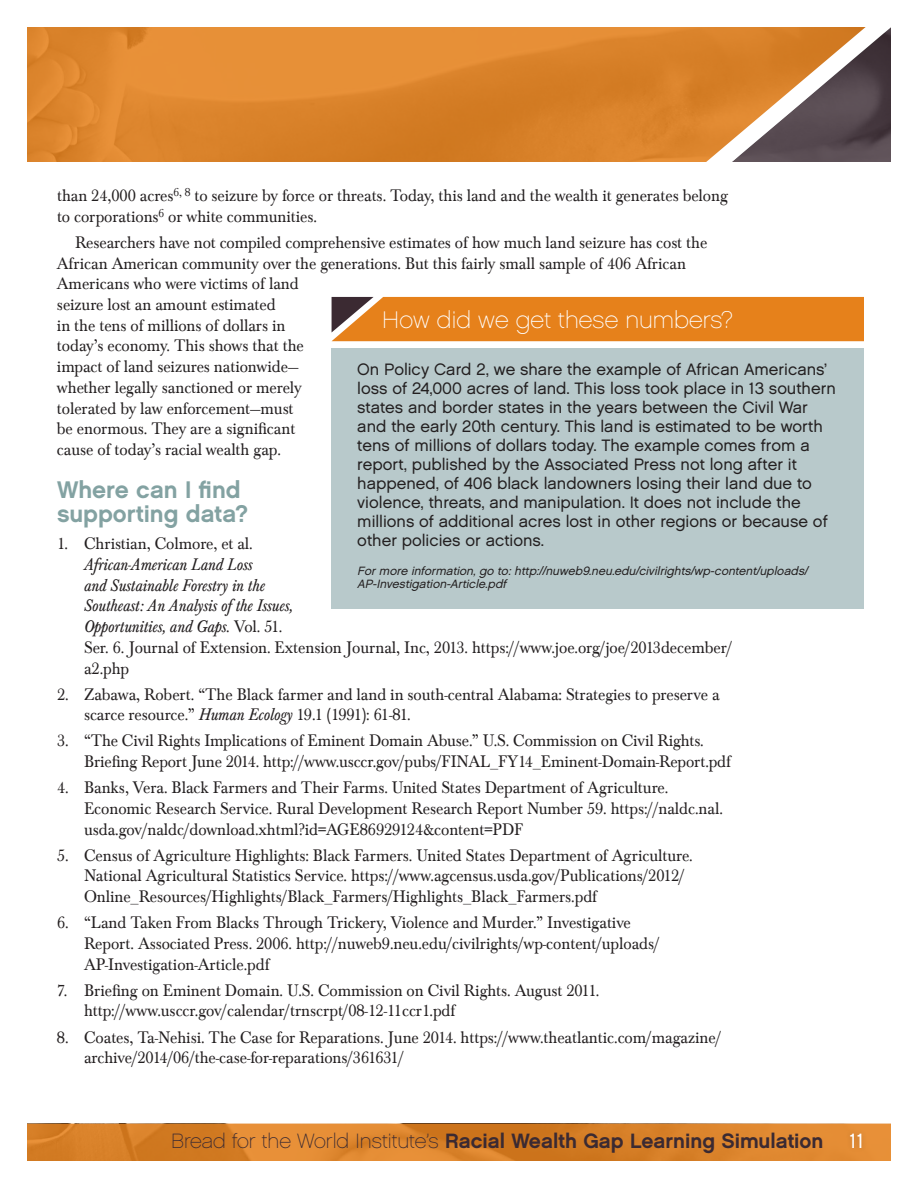
<style>
.page{position:relative;width:918px;height:1188px;background:#fff}
.page>*{position:absolute;margin:0;border:0;box-sizing:border-box;transform-origin:0 0}
.t1{font:24px/24px "Chalet New York Nineteen Sixty";color:#83a2a2}
.t2{font:24px "Chalet Paris Nineteen Sixty";letter-spacing:.005em;color:#fff}
.t3{font:20.7px "Chalet New York Nineteen Sixty";color:#3b2a32}
.t4{font:20.7px "Chalet London Nineteen Sixty";color:#fff;scale:.96 1}
.t5{font:17.25px/20.7px "Baskerville Com";letter-spacing:-.005em;color:#231f20;scale:.95 1}
.t6{font:italic 17.25px/20.7px "Baskerville Com";letter-spacing:-.005em;color:#231f20;scale:.95 1}
.t7{font:16.5px/18.9px "Chalet London Nineteen Sixty";color:#231f20}
.t8{font:italic 12px/13.5px "Chalet London Nineteen Sixty";color:#231f20}
.s1{font-style:normal}
.s2{font-style:italic}
.s3{font-family:"Chalet Paris Nineteen Sixty"}
</style>
<div class="page">
<svg style="left:27px;top:27px;width:653px;height:135px;background:#dd852d"></svg>
<svg style="left:27px;top:1124px;width:864px;height:37px;background:#d9822a"></svg>
<svg style="left:680px;top:27px;width:211px;height:135px;background:#aa7950"></svg>
<div style="left:845px;top:1128px;width:23px;height:26px;background:#e28b34"></div>
<div style="left:332px;top:348px;width:532px;height:260px;background:#b8c9cb"></div>
<div style="left:332px;top:297px;width:532px;height:44px;background:#e6811b"></div>
<p class="t5" style="left:57px;top:186px;width:708px">than 24,000 acres<sup>6,</sup> <sup>8</sup> to seizure by force or threats. Today, this land and the wealth it generates belong to corporations<sup>6</sup> or white communities.</p>
<p class="t5" style="left:57px;top:232px;width:686px;text-indent:18px">Researchers have not compiled comprehensive estimates of how much land seizure has cost the African American community over the generations. But this fairly small sample of 406 African Americans who were victims of land<br>seizure lost an amount estimated<br>in the tens of millions of dollars in<br>today’s economy. This shows that the<br>impact of land seizures nationwide—<br>whether legally sanctioned or merely<br>tolerated by law enforcement—must<br>be enormous. They are a significant<br>cause of today’s racial wealth gap.</p>
<h1 class="t1" style="left:57px;top:477px;width:193px">Where can I find supporting data?</h1>
<p class="t5" style="left:57px;top:534px;width:208px">1. Christian, Colmore, et al.</p>
<p class="t6" style="left:84px;top:555px;width:684px">African-American Land Loss<br>and Sustainable Forestry in the<br>Southeast: An Analysis of the Issues,<br>Opportunities, and Gaps. <span class="s1">Vol. 51.<br>Ser. 6. Journal of Extension. Extension Journal, Inc, 2013. https://www.joe.org/joe/2013december/ a2.php</span></p>
<p class="t5" style="left:84px;top:684px;width:671px;text-indent:-27px">2. Zabawa, Robert. “The Black farmer and land in south-central Alabama: Strategies to preserve a scarce resource.” <span class="s2">Human Ecology</span> 19.1 (1991): 61-81.</p>
<p class="t5" style="left:84px;top:731px;width:683px;text-indent:-27px">3. “The Civil Rights Implications of Eminent Domain Abuse.” U.S. Commission on Civil Rights.<br>Briefing Report June 2014. http://www.usccr.gov/pubs/FINAL_FY14_Eminent-Domain-Report.pdf</p>
<p class="t5" style="left:84px;top:778px;width:674px;text-indent:-27px">4. Banks, Vera. Black Farmers and Their Farms. United States Department of Agriculture.<br>Economic Research Service. Rural Development Research Report Number 59. https://naldc.nal. usda.gov/naldc/download.xhtml?id=AGE86929124&amp;content=PDF</p>
<p class="t5" style="left:84px;top:845px;width:642px;text-indent:-27px">5. Census of Agriculture Highlights: Black Farmers. United States Department of Agriculture.<br>National Agricultural Statistics Service. https://www.agcensus.usda.gov/Publications/2012/<br>Online_Resources/Highlights/Black_Farmers/Highlights_Black_Farmers.pdf</p>
<p class="t5" style="left:84px;top:913px;width:607px;text-indent:-27px">6. “Land Taken From Blacks Through Trickery, Violence and Murder.” Investigative<br>Report. Associated Press. 2006. http://nuweb9.neu.edu/civilrights/wp-content/uploads/<br>AP-Investigation-Article.pdf</p>
<p class="t5" style="left:84px;top:980px;width:544px;text-indent:-27px">7. Briefing on Eminent Domain. U.S. Commission on Civil Rights. August 2011. http://www.usccr.gov/calendar/trnscrpt/08-12-11ccr1.pdf</p>
<p class="t5" style="left:84px;top:1027px;width:672px;text-indent:-27px">8. Coates, Ta-Nehisi. The Case for Reparations. June 2014. https://www.theatlantic.com/magazine/ archive/2014/06/the-case-for-reparations/361631/</p>
<h1 class="t2" style="left:382px;top:305px;width:352px">How did we get these numbers?</h1>
<p class="t7" style="left:357px;top:360px;width:480px">On Policy Card 2, we share the example of African Americans’ loss of 24,000 acres of land. This loss took place in 13 southern states and border states in the years between the Civil War and the early 20th century. This land is estimated to be worth tens of millions of dollars today. The example comes from a report, published by the Associated Press not long after it happened, of 406 black landowners losing their land due to violence, threats, and manipulation. It does not include the millions of additional acres lost in other regions or because of other policies or actions.</p>
<p class="t8" style="left:357px;top:564px;width:455px">Formore information,go to:http://nuweb9.neu.edu/civilrights/wp-content/uploads/<br>AP-Investigation-Article.pdf</p>
<p class="t3" style="left:171px;top:1128px;width:654px"><span class="s3">Bread for the World Institute’s</span> Racial Wealth Gap Learning Simulation</p>
<p class="t4" style="left:850px;top:1129px;width:16px">11</p>
</div>
